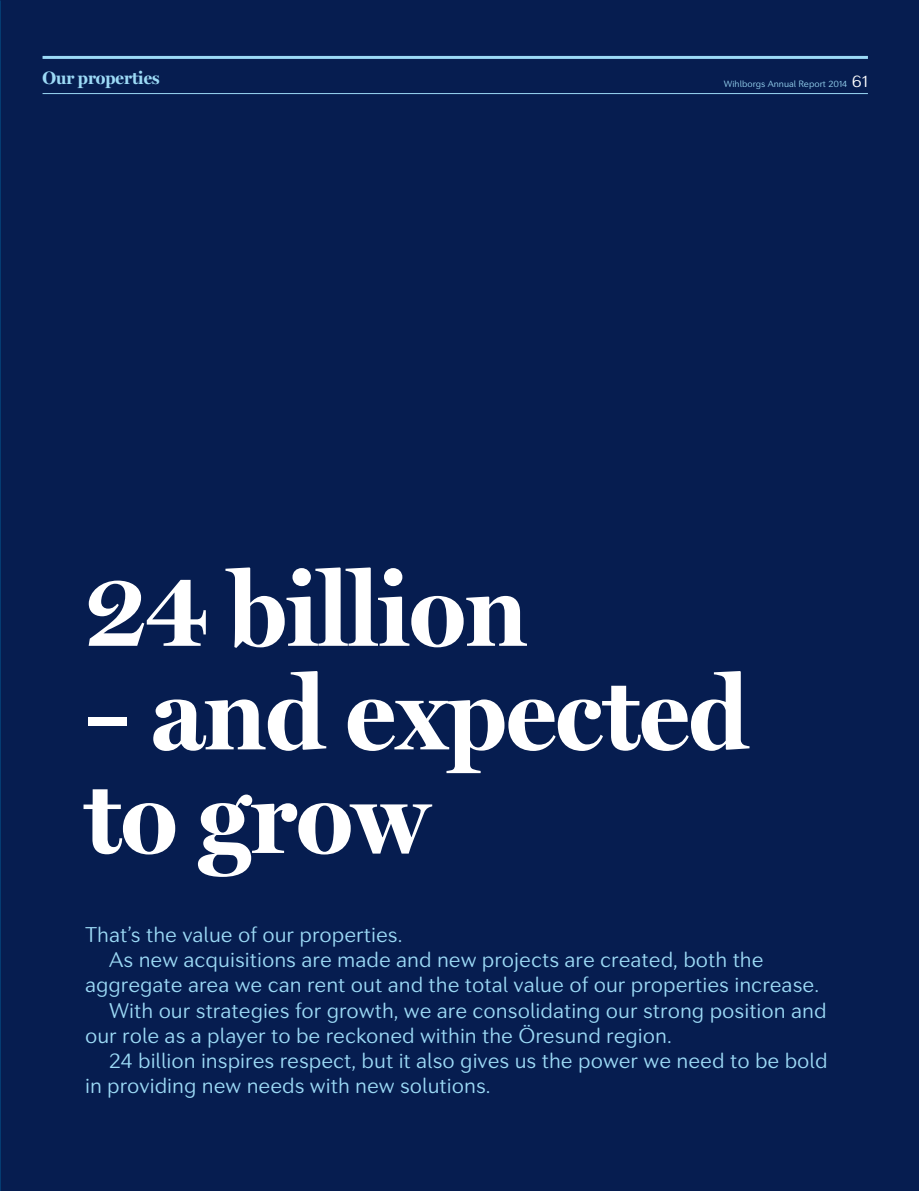
<style>
.page{position:relative;width:919px;height:1191px;background:#fff}
.page>*{position:absolute;margin:0;border:0;box-sizing:border-box;transform-origin:0 0}
.t1{font:700 105px/103.5px "Miller Display";color:#fff}
.t2{font:300 21px "Seconda Soft";color:#9cdaf6}
.t3{font:700 18px "Miller Display";color:#9cdaf6}
.t4{font:300 9px "Seconda Soft";color:#9cdaf6}
.s1{font-size:16.5px;color:#fff}
</style>
<div class="page">
<div style="left:0;top:0;width:918px;height:1191px;background:#061d50"></div>
<hr style="left:43px;top:93px;width:824px;height:1px;background:#9cdaf6">
<hr style="left:43px;top:56px;width:824px;height:3px;background:#9cdaf6">
<p class="t3" style="left:43px;top:67px;width:119px">Our properties</p>
<p class="t4" style="left:723px;top:78px;width:145px">Wihlborgs Annual Report 2014 <span class="s1">61</span></p>
<h1 class="t1" style="left:85px;top:561px;width:443px">24 billion</h1>
<h1 class="t1" style="left:85px;top:664px;width:664px">– and expected to grow</h1>
<p class="t2" style="left:85px;top:921px;width:319px">That’s the value of our properties.</p>
<p class="t2" style="left:109px;top:947px;width:655px">As new acquisitions are made and new projects are created, both the</p>
<p class="t2" style="left:85px;top:972px;width:735px">aggregate area we can rent out and the total value of our properties increase.</p>
<p class="t2" style="left:109px;top:997px;width:718px">With our strategies for growth, we are consolidating our strong position and</p>
<p class="t2" style="left:85px;top:1022px;width:588px">our role as a player to be reckoned within the Öresund region.</p>
<p class="t2" style="left:109px;top:1047px;width:719px">24 billion inspires respect, but it also gives us the power we need to be bold</p>
<p class="t2" style="left:85px;top:1073px;width:407px">in providing new needs with new solutions.</p>
</div>
